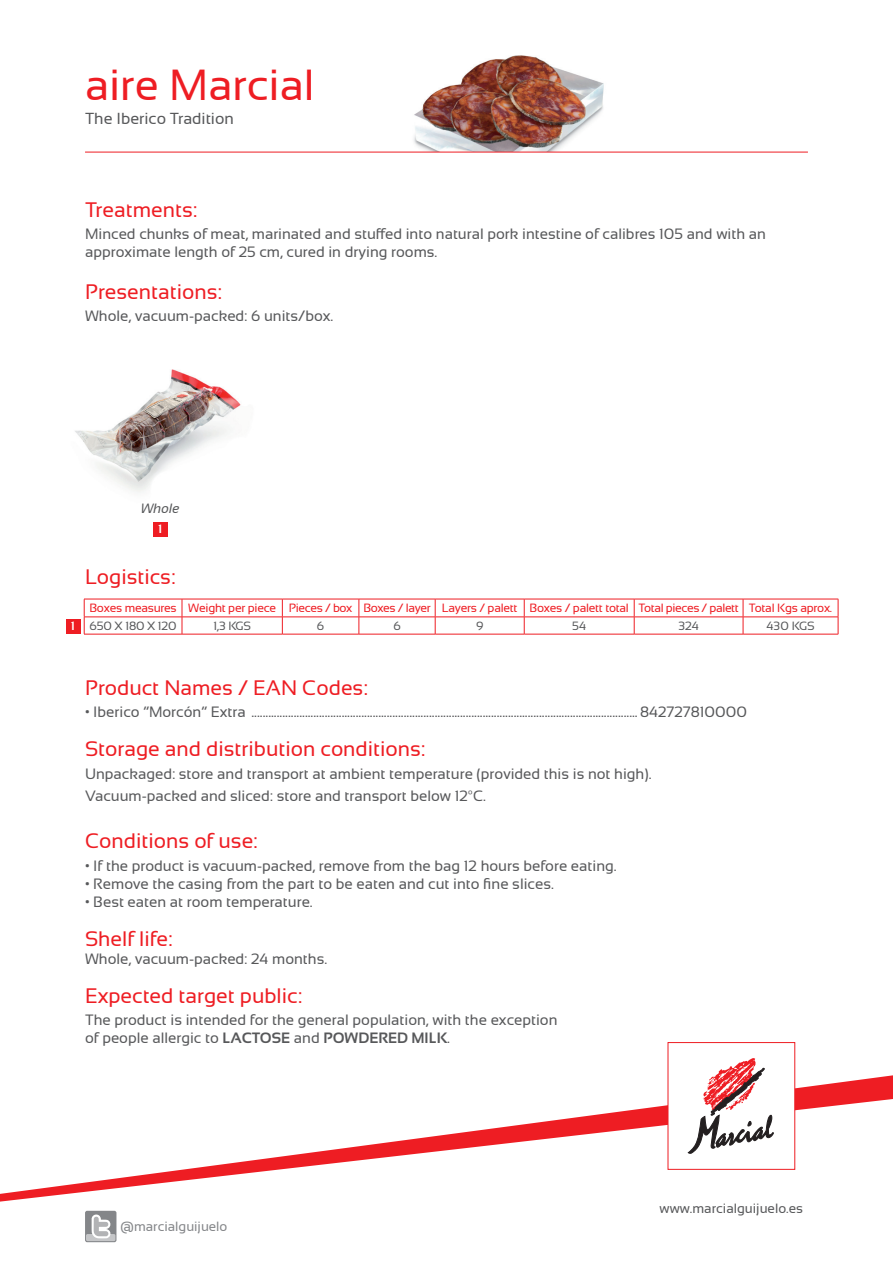
<style>
.page{position:relative;width:893px;height:1263px;background:#fff}
.page>*{position:absolute;margin:0;border:0;box-sizing:border-box;transform-origin:0 0}
.t1{font:43.5px "Sansation";color:#ee1d23}
.t2{font:21px "Sansation";color:#ee1d23}
.t3{font:16.05px "Sansation";color:#57585a}
.t4{font:15px/18px "Sansation";color:#57585a}
.t5{font:13.5px "Sansation";color:#57585a}
.t6{font:italic 13.5px "Sansation";color:#57585a}
.t7{font:13.35px "Sansation";color:#848689}
.t8{font:12px/17.9px "Sansation";letter-spacing:-.02em;color:#ee1d23}
.t9{font:12px "Sansation";color:#57585a}
.t10{font:700 12px "Sansation";color:#fff}
.s1{font-weight:700;color:#fff}
.s2{color:#57585a}
.s3{font-weight:700}
</style>
<div class="page">
<img style="left:375px;top:55px;width:262px;height:97px">
<hr style="left:85px;top:152px;width:723px;height:1px;background:#ee1d23">
<svg style="left:0;top:1075px;width:893px;height:126px"></svg>
<div style="left:668px;top:1042px;width:127px;height:127px;background:#fff;border:1px solid #ee1d23"></div>
<svg style="left:688px;top:1058px;width:85px;height:96px"></svg>
<div style="left:85px;top:1211px;width:31px;height:31px;background:#848689;border-radius:2px"></div>
<div style="left:86px;top:1234px;width:29px;height:7px;background:#c5c6c8;border-radius:2px"></div>
<svg style="left:92px;top:1214px;width:19px;height:24px"></svg>
<img style="left:75px;top:369px;width:166px;height:123px">
<div style="left:153px;top:522px;width:14px;height:14px;background:#ee1d23"></div>
<hr style="left:84px;top:599px;width:98px;height:1px;background:#ee1d23">
<hr style="left:182px;top:599px;width:100px;height:1px;background:#ee1d23">
<hr style="left:282px;top:599px;width:77px;height:1px;background:#ee1d23">
<hr style="left:359px;top:599px;width:76px;height:1px;background:#ee1d23">
<hr style="left:435px;top:599px;width:89px;height:1px;background:#ee1d23">
<hr style="left:524px;top:599px;width:110px;height:1px;background:#ee1d23">
<hr style="left:634px;top:599px;width:109px;height:1px;background:#ee1d23">
<hr style="left:743px;top:599px;width:95px;height:1px;background:#ee1d23">
<hr style="left:84px;top:617px;width:98px;height:1px;background:#ee1d23">
<hr style="left:182px;top:617px;width:100px;height:1px;background:#ee1d23">
<hr style="left:282px;top:617px;width:77px;height:1px;background:#ee1d23">
<hr style="left:359px;top:617px;width:76px;height:1px;background:#ee1d23">
<hr style="left:435px;top:617px;width:89px;height:1px;background:#ee1d23">
<hr style="left:524px;top:617px;width:110px;height:1px;background:#ee1d23">
<hr style="left:634px;top:617px;width:109px;height:1px;background:#ee1d23">
<hr style="left:743px;top:617px;width:95px;height:1px;background:#ee1d23">
<hr style="left:84px;top:634px;width:98px;height:1px;background:#ee1d23">
<hr style="left:182px;top:634px;width:100px;height:1px;background:#ee1d23">
<hr style="left:282px;top:634px;width:77px;height:1px;background:#ee1d23">
<hr style="left:359px;top:634px;width:76px;height:1px;background:#ee1d23">
<hr style="left:435px;top:634px;width:89px;height:1px;background:#ee1d23">
<hr style="left:524px;top:634px;width:110px;height:1px;background:#ee1d23">
<hr style="left:634px;top:634px;width:109px;height:1px;background:#ee1d23">
<hr style="left:743px;top:634px;width:95px;height:1px;background:#ee1d23">
<svg style="left:182px;top:599px;width:1px;height:35px"></svg>
<svg style="left:282px;top:599px;width:1px;height:35px"></svg>
<svg style="left:359px;top:599px;width:1px;height:35px"></svg>
<svg style="left:435px;top:599px;width:1px;height:35px"></svg>
<svg style="left:524px;top:599px;width:1px;height:35px"></svg>
<svg style="left:634px;top:599px;width:1px;height:35px"></svg>
<svg style="left:84px;top:599px;width:1px;height:35px"></svg>
<svg style="left:743px;top:599px;width:1px;height:35px"></svg>
<svg style="left:838px;top:599px;width:1px;height:35px"></svg>
<div style="left:66px;top:619px;width:14px;height:14px;background:#ee1d23"></div>
<h1 class="t1" style="left:85px;top:61px;width:231px">aire Marcial</h1>
<p class="t3" style="left:85px;top:109px;width:150px">The Iberico Tradition</p>
<h2 class="t2" style="left:85px;top:198px;width:114px">Treatments:</h2>
<p class="t4" style="left:85px;top:225px;width:682px">Minced chunks of meat, marinated and stuffed into natural pork intestine of calibres 105 and with an approximate length of 25 cm, cured in drying rooms.</p>
<h2 class="t2" style="left:85px;top:280px;width:138px">Presentations:</h2>
<p class="t4" style="left:85px;top:307px;width:250px">Whole, vacuum-packed: 6 units/box.</p>
<p class="t6" style="left:141px;top:501px;width:40px">Whole</p>
<p class="t10" style="left:158px;top:522px;width:6px">1</p>
<h2 class="t2" style="left:85px;top:565px;width:92px">Logistics:</h2>
<p class="t8" style="left:71px;top:599px;width:763px;text-indent:19px">Boxes measures Weight per piece Pieces / box Boxes / layer Layers / palett Boxes / palett total Total pieces / palett Total Kgs aprox.<br><span class="s1">1</span> <span class="s2">650 X 180 X 120</span></p>
<p class="t9" style="left:213px;top:619px;width:39px">1,3 KGS</p>
<p class="t9" style="left:317px;top:619px;width:9px">6</p>
<p class="t9" style="left:393px;top:619px;width:9px">6</p>
<p class="t9" style="left:476px;top:619px;width:9px">9</p>
<p class="t9" style="left:572px;top:619px;width:16px">54</p>
<p class="t9" style="left:678px;top:619px;width:22px">324</p>
<p class="t9" style="left:766px;top:619px;width:50px">430 KGS</p>
<h2 class="t2" style="left:85px;top:676px;width:284px">Product Names / EAN Codes:</h2>
<p class="t4" style="left:85px;top:703px;width:663px">• Iberico “Morcón” Extra ......................................................................................................................................... 842727810000</p>
<h2 class="t2" style="left:85px;top:737px;width:342px">Storage and distribution conditions:</h2>
<p class="t4" style="left:85px;top:762px;width:568px;line-height:22.2px">Unpackaged: store and transport at ambient temperature (provided this is not high).<br>Vacuum-packed and sliced: store and transport below 12ºC.</p>
<h2 class="t2" style="left:85px;top:829px;width:174px">Conditions of use:</h2>
<p class="t4" style="left:85px;top:856px;width:533px">• If the product is vacuum-packed, remove from the bag 12 hours before eating.</p>
<p class="t4" style="left:85px;top:874px;width:470px">• Remove the casing from the part to be eaten and cut into fine slices.</p>
<p class="t4" style="left:85px;top:892px;width:229px">• Best eaten at room temperature.</p>
<h2 class="t2" style="left:85px;top:926px;width:89px">Shelf life:</h2>
<p class="t4" style="left:85px;top:949px;width:244px">Whole, vacuum-packed: 24 months.</p>
<h2 class="t2" style="left:85px;top:983px;width:219px">Expected target public:</h2>
<p class="t4" style="left:85px;top:1010px;width:474px">The product is intended for the general population, with the exception of people allergic to <span class="s3">LACTOSE</span> and <span class="s3">POWDERED MILK</span>.</p>
<p class="t7" style="left:120px;top:1218px;width:109px">@marcialguijuelo</p>
<p class="t5" style="left:660px;top:1201px;width:145px">www.marcialguijuelo.es</p>
</div>
